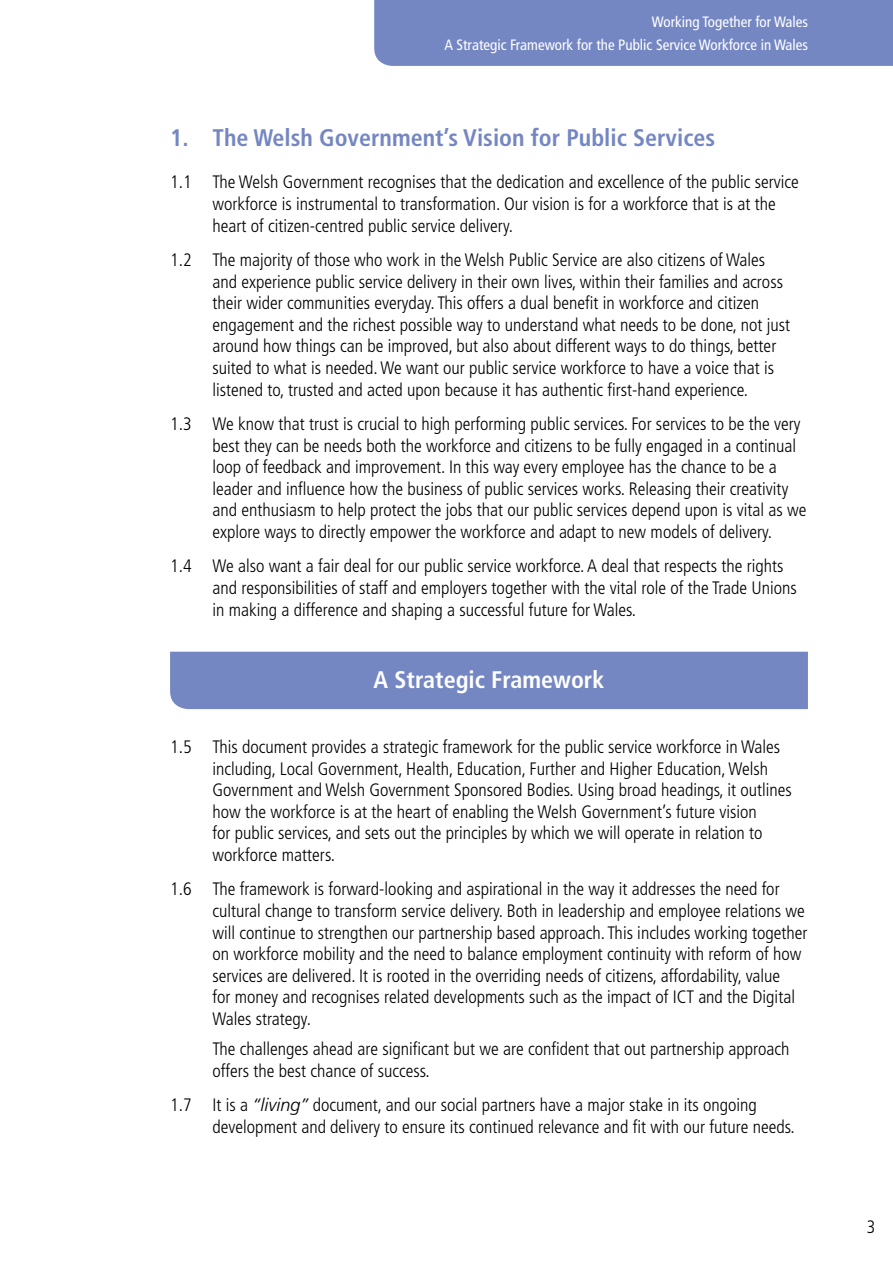
<style>
.page{position:relative;width:893px;height:1263px;background:#fff}
.page>*{position:absolute;margin:0;border:0;box-sizing:border-box;transform-origin:0 0}
.t1{font:700 condensed 24px "Frutiger LT Std";color:#7587c3}
.t2{font:700 condensed 24px "Frutiger LT Std";color:#fff}
.t3{font:300 condensed 18px/21.6px "Frutiger LT Std";color:#000}
.t4{font:condensed 15px/22.5px "Frutiger LT Std";color:#fff;text-align:right}
.s1{font-style:italic;font-stretch:normal}
</style>
<div class="page">
<div style="left:374px;top:0;width:519px;height:66px;background:#7587c3"></div>
<div style="left:170px;top:652px;width:638px;height:57px;background:#7587c3"></div>
<p class="t4" style="left:444px;top:11px;width:365px">Working Together for Wales<br>A Strategic Framework for the Public Service Workforce in Wales</p>
<h1 class="t1" style="left:170px;top:123px;width:547px">1. The Welsh Government’s Vision for Public Services</h1>
<p class="t3" style="left:213px;top:172px;width:588px;text-indent:-43px">1.1 The Welsh Government recognises that the dedication and excellence of the public service workforce is instrumental to transformation. Our vision is for a workforce that is at the heart of citizen-centred public service delivery.</p>
<p class="t3" style="left:213px;top:249px;width:579px;text-indent:-43px">1.2 The majority of those who work in the Welsh Public Service are also citizens of Wales and experience public service delivery in their own lives, within their families and across their wider communities everyday. This offers a dual benefit in workforce and citizen engagement and the richest possible way to understand what needs to be done, not just around how things can be improved, but also about different ways to do things, better suited to what is needed. We want our public service workforce to have a voice that is listened to, trusted and acted upon because it has authentic first-hand experience.</p>
<p class="t3" style="left:213px;top:413px;width:595px;text-indent:-43px">1.3 We know that trust is crucial to high performing public services. For services to be the very best they can be needs both the workforce and citizens to be fully engaged in a continual loop of feedback and improvement. In this way every employee has the chance to be a leader and influence how the business of public services works. Releasing their creativity and enthusiasm to help protect the jobs that our public services depend upon is vital as we explore ways to directly empower the workforce and adapt to new models of delivery.</p>
<p class="t3" style="left:213px;top:556px;width:586px;text-indent:-43px">1.4 We also want a fair deal for our public service workforce. A deal that respects the rights and responsibilities of staff and employers together with the vital role of the Trade Unions in making a difference and shaping a successful future for Wales.</p>
<h1 class="t2" style="left:374px;top:665px;width:232px">A Strategic Framework</h1>
<p class="t3" style="left:213px;top:736px;width:581px;text-indent:-43px">1.5 This document provides a strategic framework for the public service workforce in Wales including, Local Government, Health, Education, Further and Higher Education, Welsh Government and Welsh Government Sponsored Bodies. Using broad headings, it outlines how the workforce is at the heart of enabling the Welsh Government’s future vision<br>for public services, and sets out the principles by which we will operate in relation to workforce matters.</p>
<p class="t3" style="left:213px;top:879px;width:596px;text-indent:-43px">1.6 The framework is forward-looking and aspirational in the way it addresses the need for cultural change to transform service delivery. Both in leadership and employee relations we will continue to strengthen our partnership based approach. This includes working together on workforce mobility and the need to balance employment continuity with reform of how services are delivered. It is rooted in the overriding needs of citizens, affordability, value<br>for money and recognises related developments such as the impact of ICT and the Digital Wales strategy.</p>
<p class="t3" style="left:213px;top:1038px;width:578px">The challenges ahead are significant but we are confident that out partnership approach offers the best chance of success.</p>
<p class="t3" style="left:213px;top:1094px;width:584px;text-indent:-43px">1.7 It is a <span class="s1">“living”</span> document, and our social partners have a major stake in its ongoing development and delivery to ensure its continued relevance and fit with our future needs.</p>
<p class="t3" style="left:867px;top:1216px;width:10px">3</p>
</div>
